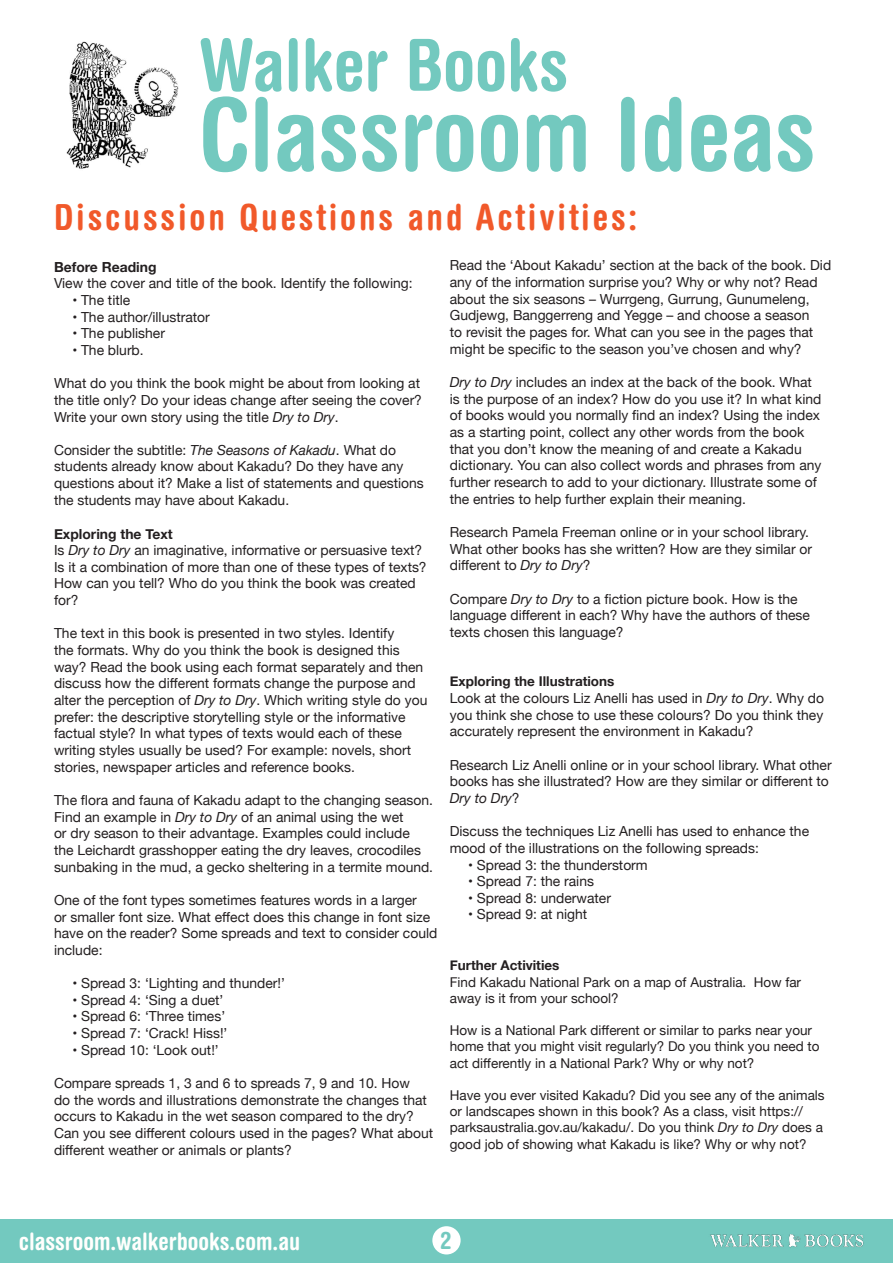
<style>
.page{position:relative;width:893px;height:1263px;background:#fff}
.page>*{position:absolute;margin:0;border:0;box-sizing:border-box;transform-origin:0 0}
.t1{font:700 condensed 100.5px "Helvetica Rounded";color:#73c9bf}
.t2{font:700 condensed 72px "Helvetica Rounded";color:#73c9bf}
.t3{font:700 condensed 36px "Helvetica Rounded";letter-spacing:.08em;color:#f1592a}
.t4{font:700 condensed 24px "Helvetica Rounded";color:#fffffd}
.t5{font:700 condensed 24px "Helvetica Rounded";color:#73c9bf}
.t6{font:13.8px/16.6px "Helvetica Neue";color:#231f20}
.t7{font:700 13.8px "Helvetica Neue";color:#231f20}
.t8{font:13.5px/16.2px "Helvetica Neue";color:#231f20}
.t9{font:700 13.5px "Helvetica Neue";color:#231f20}
.s1{font-style:italic}
.s2{font-weight:700}
</style>
<div class="page">
<div style="left:0;top:1219px;width:893px;height:44px;background:#73c9bf"></div>
<img style="left:66px;top:41px;width:113px;height:128px">
<img style="left:710px;top:1234px;width:154px;height:14px">
<div style="left:432px;top:1226px;width:29px;height:28px;background:#fff;border-radius:50%"></div>
<h2 class="t2" style="left:199px;top:21px;width:371px">Walker Books</h2>
<h1 class="t1" style="left:199px;top:74px;width:618px">Classroom Ideas</h1>
<h3 class="t3" style="left:54px;top:195px;width:585px">Discussion Questions and Activities:</h3>
<p class="t7" style="left:54px;top:256px;width:104px">Before Reading</p>
<p class="t6" style="left:54px;top:276px;width:360px">View the cover and title of the book. Identify the following:</p>
<p class="t6" style="left:72px;top:292px;width:59px">• The title</p>
<p class="t6" style="left:72px;top:309px;width:139px">• The author/illustrator</p>
<p class="t6" style="left:72px;top:326px;width:94px">• The publisher</p>
<p class="t6" style="left:72px;top:342px;width:73px">• The blurb.</p>
<p class="t6" style="left:54px;top:376px;width:370px">What do you think the book might be about from looking at the title only? Do your ideas change after seeing the cover?<br>Write your own story using the title <span class="s1">Dry to Dry</span>.</p>
<p class="t6" style="left:54px;top:442px;width:371px">Consider the subtitle: <span class="s1">The Seasons of Kakadu</span>. What do students already know about Kakadu? Do they have any questions about it? Make a list of statements and questions the students may have about Kakadu.</p>
<p class="t6" style="left:54px;top:526px;width:374px"><span class="s2">Exploring the Text<br></span>Is <span class="s1">Dry to Dry</span> an imaginative, informative or persuasive text?<br>Is it a combination of more than one of these types of texts?<br>How can you tell? Who do you think the book was created for?</p>
<p class="t6" style="left:54px;top:626px;width:375px">The text in this book is presented in two styles. Identify<br>the formats. Why do you think the book is designed this way? Read the book using each format separately and then discuss how the different formats change the purpose and alter the perception of <span class="s1">Dry to Dry</span>. Which writing style do you prefer: the descriptive storytelling style or the informative factual style? In what types of texts would each of these writing styles usually be used? For example: novels, short stories, newspaper articles and reference books.</p>
<p class="t6" style="left:54px;top:792px;width:381px">The flora and fauna of Kakadu adapt to the changing season.<br>Find an example in <span class="s1">Dry to Dry</span> of an animal using the wet<br>or dry season to their advantage. Examples could include<br>the Leichardt grasshopper eating the dry leaves, crocodiles sunbaking in the mud, a gecko sheltering in a termite mound.</p>
<p class="t6" style="left:54px;top:892px;width:385px">One of the font types sometimes features words in a larger<br>or smaller font size. What effect does this change in font size have on the reader? Some spreads and text to consider could include:</p>
<p class="t6" style="left:72px;top:976px;width:214px">• Spread 3: ‘Lighting and thunder!’</p>
<p class="t6" style="left:72px;top:992px;width:152px">• Spread 4: ‘Sing a duet’</p>
<p class="t6" style="left:72px;top:1009px;width:154px">• Spread 6: ‘Three times’</p>
<p class="t6" style="left:72px;top:1026px;width:156px">• Spread 7: ‘Crack! Hiss!’</p>
<p class="t6" style="left:72px;top:1042px;width:148px">• Spread 10: ‘Look out!’</p>
<p class="t6" style="left:54px;top:1075px;width:381px">Compare spreads 1, 3 and 6 to spreads 7, 9 and 10. How<br>do the words and illustrations demonstrate the changes that occurs to Kakadu in the wet season compared to the dry?<br>Can you see different colours used in the pages? What about different weather or animals or plants?</p>
<p class="t6" style="left:450px;top:258px;width:383px">Read the ‘About Kakadu’ section at the back of the book. Did any of the information surprise you? Why or why not? Read about the six seasons – Wurrgeng, Gurrung, Gunumeleng, Gudjewg, Banggerreng and Yegge – and choose a season<br>to revisit the pages for. What can you see in the pages that might be specific to the season you’ve chosen and why?</p>
<p class="t6" style="left:450px;top:375px;width:373px"><span class="s1">Dry to Dry</span> includes an index at the back of the book. What is the purpose of an index? How do you use it? In what kind of books would you normally find an index? Using the index as a starting point, collect any other words from the book that you don’t know the meaning of and create a Kakadu dictionary. You can also collect words and phrases from any further research to add to your dictionary. Illustrate some of the entries to help further explain their meaning.</p>
<p class="t6" style="left:450px;top:524px;width:364px">Research Pamela Freeman online or in your school library.<br>What other books has she written? How are they similar or different to <span class="s1">Dry to Dry</span>?</p>
<p class="t6" style="left:450px;top:591px;width:362px">Compare <span class="s1">Dry to Dry</span> to a fiction picture book. How is the language different in each? Why have the authors of these texts chosen this language?</p>
<p class="t9" style="left:450px;top:671px;width:166px">Exploring the Illustrations</p>
<p class="t6" style="left:450px;top:690px;width:376px;text-align:justify">Look at the colours Liz Anelli has used in <span class="s1">Dry to Dry</span>. Why do you think she chose to use these colours? Do you think they accurately represent the environment in Kakadu?</p>
<p class="t6" style="left:450px;top:757px;width:383px">Research Liz Anelli online or in your school library. What other books has she illustrated? How are they similar or different to<br><span class="s1">Dry to Dry</span>?</p>
<p class="t6" style="left:450px;top:824px;width:361px">Discuss the techniques Liz Anelli has used to enhance the mood of the illustrations on the following spreads:</p>
<p class="t6" style="left:468px;top:857px;width:181px">• Spread 3: the thunderstorm</p>
<p class="t6" style="left:468px;top:874px;width:127px">• Spread 7: the rains</p>
<p class="t6" style="left:468px;top:890px;width:144px">• Spread 8: underwater</p>
<p class="t6" style="left:468px;top:907px;width:121px">• Spread 9: at night</p>
<p class="t9" style="left:450px;top:955px;width:111px">Further Activities</p>
<p class="t8" style="left:450px;top:974px;width:353px">Find Kakadu National Park on a map of Australia. How far away is it from your school?</p>
<p class="t8" style="left:450px;top:1023px;width:371px">How is a National Park different or similar to parks near your home that you might visit regularly? Do you think you need to act differently in a National Park? Why or why not?</p>
<p class="t8" style="left:450px;top:1088px;width:376px">Have you ever visited Kakadu? Did you see any of the animals or landscapes shown in this book? As a class, visit https:// parksaustralia.gov.au/kakadu/. Do you think <span class="s1">Dry to Dry</span> does a good job of showing what Kakadu is like? Why or why not?</p>
<h3 class="t4" style="left:19px;top:1226px;width:283px">classroom.walkerbooks.com.au</h3>
<h3 class="t5" style="left:440px;top:1225px;width:13px">2</h3>
</div>
